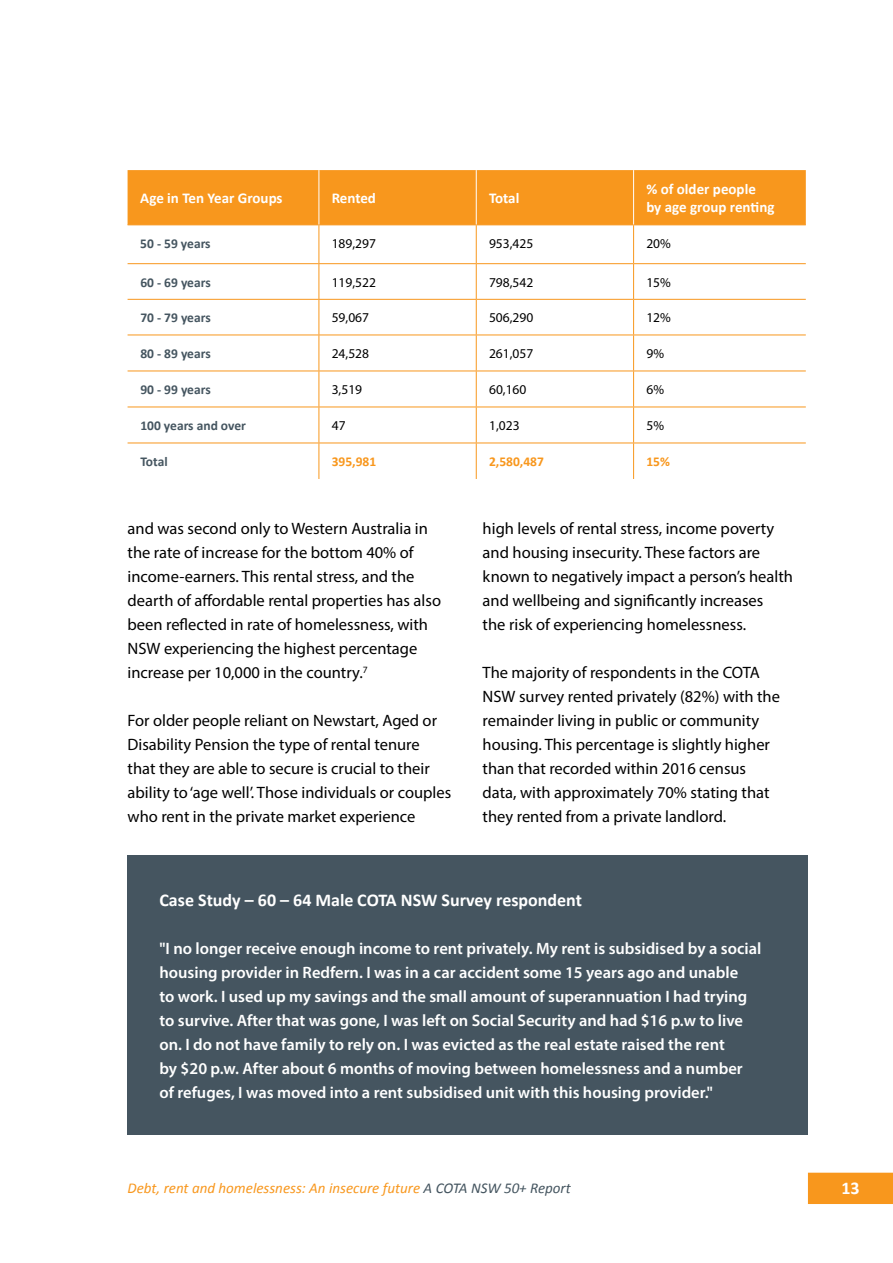
<style>
.page{position:relative;width:893px;height:1263px;background:#fff}
.page>*{position:absolute;margin:0;border:0;box-sizing:border-box;transform-origin:0 0}
.t1{font:700 18px "Calibri";color:#fff}
.t2{font:16.5px/24px "Myriad Pro";color:#000}
.t3{font:600 16.5px/24px "Myriad Pro";color:#fff}
.t4{font:700 15px/18px "Calibri";color:#fff}
.t5{font:italic 15px "Calibri";color:#f8971d}
.t6{font:13.5px "Myriad Pro";color:#000}
.t7{font:700 13.5px "Calibri";color:#455560}
.t8{font:700 13.5px "Calibri";color:#f8971d}
.s1{color:#455560}
</style>
<div class="page">
<div style="left:808px;top:1173px;width:85px;height:31px;background:#f8971d"></div>
<div style="left:128px;top:855px;width:680px;height:280px;background:#455560"></div>
<div style="left:128px;top:170px;width:678px;height:54px;background:#f8971d"></div>
<hr style="left:128px;top:224px;width:191px;height:1px;background:#f8971d">
<hr style="left:319px;top:224px;width:157px;height:1px;background:#f8971d">
<hr style="left:319px;top:225px;width:1px;height:38px;background:#f8971d">
<hr style="left:476px;top:224px;width:158px;height:1px;background:#f8971d">
<hr style="left:476px;top:225px;width:1px;height:38px;background:#f8971d">
<hr style="left:634px;top:224px;width:172px;height:1px;background:#f8971d">
<hr style="left:633px;top:225px;width:1px;height:38px;background:#f8971d">
<hr style="left:128px;top:263px;width:191px;height:1px;background:#f8971d">
<hr style="left:319px;top:263px;width:157px;height:1px;background:#f8971d">
<hr style="left:319px;top:264px;width:1px;height:35px;background:#f8971d">
<hr style="left:476px;top:263px;width:158px;height:1px;background:#f8971d">
<hr style="left:476px;top:264px;width:1px;height:35px;background:#f8971d">
<hr style="left:634px;top:263px;width:172px;height:1px;background:#f8971d">
<hr style="left:633px;top:264px;width:1px;height:35px;background:#f8971d">
<hr style="left:128px;top:299px;width:191px;height:1px;background:#f8971d">
<hr style="left:319px;top:299px;width:157px;height:1px;background:#f8971d">
<hr style="left:319px;top:300px;width:1px;height:35px;background:#f8971d">
<hr style="left:476px;top:299px;width:158px;height:1px;background:#f8971d">
<hr style="left:476px;top:300px;width:1px;height:35px;background:#f8971d">
<hr style="left:634px;top:299px;width:172px;height:1px;background:#f8971d">
<hr style="left:633px;top:300px;width:1px;height:35px;background:#f8971d">
<hr style="left:128px;top:335px;width:191px;height:1px;background:#f8971d">
<hr style="left:319px;top:335px;width:157px;height:1px;background:#f8971d">
<hr style="left:319px;top:335px;width:1px;height:36px;background:#f8971d">
<hr style="left:476px;top:335px;width:158px;height:1px;background:#f8971d">
<hr style="left:476px;top:335px;width:1px;height:36px;background:#f8971d">
<hr style="left:634px;top:335px;width:172px;height:1px;background:#f8971d">
<hr style="left:633px;top:335px;width:1px;height:36px;background:#f8971d">
<hr style="left:128px;top:371px;width:191px;height:1px;background:#f8971d">
<hr style="left:319px;top:371px;width:157px;height:1px;background:#f8971d">
<hr style="left:319px;top:371px;width:1px;height:36px;background:#f8971d">
<hr style="left:476px;top:371px;width:158px;height:1px;background:#f8971d">
<hr style="left:476px;top:371px;width:1px;height:36px;background:#f8971d">
<hr style="left:634px;top:371px;width:172px;height:1px;background:#f8971d">
<hr style="left:633px;top:371px;width:1px;height:36px;background:#f8971d">
<hr style="left:128px;top:407px;width:191px;height:1px;background:#f8971d">
<hr style="left:319px;top:407px;width:157px;height:1px;background:#f8971d">
<hr style="left:319px;top:407px;width:1px;height:36px;background:#f8971d">
<hr style="left:476px;top:407px;width:158px;height:1px;background:#f8971d">
<hr style="left:476px;top:407px;width:1px;height:36px;background:#f8971d">
<hr style="left:634px;top:407px;width:172px;height:1px;background:#f8971d">
<hr style="left:633px;top:407px;width:1px;height:36px;background:#f8971d">
<hr style="left:128px;top:443px;width:191px;height:1px;background:#f8971d">
<hr style="left:319px;top:443px;width:157px;height:1px;background:#f8971d">
<hr style="left:319px;top:443px;width:1px;height:36px;background:#f8971d">
<hr style="left:476px;top:443px;width:158px;height:1px;background:#f8971d">
<hr style="left:476px;top:443px;width:1px;height:36px;background:#f8971d">
<hr style="left:634px;top:443px;width:172px;height:1px;background:#f8971d">
<hr style="left:633px;top:443px;width:1px;height:36px;background:#f8971d">
<hr style="left:319px;top:170px;width:1px;height:54px;background:#fff">
<hr style="left:476px;top:170px;width:1px;height:54px;background:#fff">
<hr style="left:633px;top:170px;width:1px;height:54px;background:#fff">
<p class="t4" style="left:140px;top:188px;width:144px">Age in Ten Year Groups</p>
<p class="t4" style="left:332px;top:188px;width:46px">Rented</p>
<p class="t4" style="left:489px;top:188px;width:32px">Total</p>
<p class="t4" style="left:646px;top:179px;width:130px">% of older people by age group renting</p>
<p class="t7" style="left:140px;top:235px;width:72px">50 - 59 years</p>
<p class="t6" style="left:332px;top:235px;width:46px">189,297</p>
<p class="t6" style="left:489px;top:235px;width:46px">953,425</p>
<p class="t6" style="left:646px;top:235px;width:26px">20%</p>
<p class="t7" style="left:140px;top:274px;width:72px">60 - 69 years</p>
<p class="t6" style="left:332px;top:274px;width:46px">119,522</p>
<p class="t6" style="left:489px;top:274px;width:46px">798,542</p>
<p class="t6" style="left:646px;top:274px;width:26px">15%</p>
<p class="t7" style="left:140px;top:309px;width:72px">70 - 79 years</p>
<p class="t6" style="left:332px;top:309px;width:39px">59,067</p>
<p class="t6" style="left:489px;top:309px;width:46px">506,290</p>
<p class="t6" style="left:646px;top:309px;width:26px">12%</p>
<p class="t7" style="left:140px;top:345px;width:72px">80 - 89 years</p>
<p class="t6" style="left:332px;top:345px;width:39px">24,528</p>
<p class="t6" style="left:489px;top:345px;width:46px">261,057</p>
<p class="t6" style="left:646px;top:345px;width:19px">9%</p>
<p class="t7" style="left:140px;top:381px;width:72px">90 - 99 years</p>
<p class="t6" style="left:332px;top:381px;width:32px">3,519</p>
<p class="t6" style="left:489px;top:381px;width:39px">60,160</p>
<p class="t6" style="left:646px;top:381px;width:19px">6%</p>
<p class="t7" style="left:140px;top:417px;width:107px">100 years and over</p>
<p class="t6" style="left:332px;top:417px;width:15px">47</p>
<p class="t6" style="left:489px;top:417px;width:32px">1,023</p>
<p class="t6" style="left:646px;top:417px;width:19px">5%</p>
<p class="t7" style="left:140px;top:453px;width:29px">Total</p>
<p class="t8" style="left:332px;top:453px;width:46px">395,981</p>
<p class="t8" style="left:489px;top:453px;width:56px">2,580,487</p>
<p class="t8" style="left:646px;top:453px;width:25px">15%</p>
<p class="t2" style="left:128px;top:516px;width:315px">and was second only to Western Australia in the rate of increase for the bottom 40% of income-earners. This rental stress, and the dearth of affordable rental properties has also been reflected in rate of homelessness, with NSW experiencing the highest percentage increase per 10,000 in the country.<sup>7</sup></p>
<p class="t2" style="left:128px;top:708px;width:325px">For older people reliant on Newstart, Aged or Disability Pension the type of rental tenure that they are able to secure is crucial to their ability to ‘age well’. Those individuals or couples who rent in the private market experience</p>
<p class="t2" style="left:483px;top:516px;width:312px">high levels of rental stress, income poverty and housing insecurity. These factors are known to negatively impact a person’s health and wellbeing and significantly increases<br>the risk of experiencing homelessness.</p>
<p class="t2" style="left:483px;top:660px;width:299px">The majority of respondents in the COTA NSW survey rented privately (82%) with the remainder living in public or community housing. This percentage is slightly higher than that recorded within 2016 census data, with approximately 70% stating that they rented from a private landlord.</p>
<p class="t1" style="left:159px;top:889px;width:424px">Case Study – 60 – 64 Male COTA NSW Survey respondent</p>
<p class="t3" style="left:159px;top:936px;width:603px">"I no longer receive enough income to rent privately. My rent is subsidised by a social housing provider in Redfern. I was in a car accident some 15 years ago and unable<br>to work. I used up my savings and the small amount of superannuation I had trying to survive. After that was gone, I was left on Social Security and had $16 p.w to live on. I do not have family to rely on. I was evicted as the real estate raised the rent<br>by $20 p.w. After about 6 months of moving between homelessness and a number of refuges, I was moved into a rent subsidised unit with this housing provider."</p>
<p class="t5" style="left:128px;top:1178px;width:445px">Debt, rent and homelessness: An insecure future <span class="s1">A COTA NSW 50+ Report</span></p>
<p class="t1" style="left:841px;top:1177px;width:20px">13</p>
</div>
